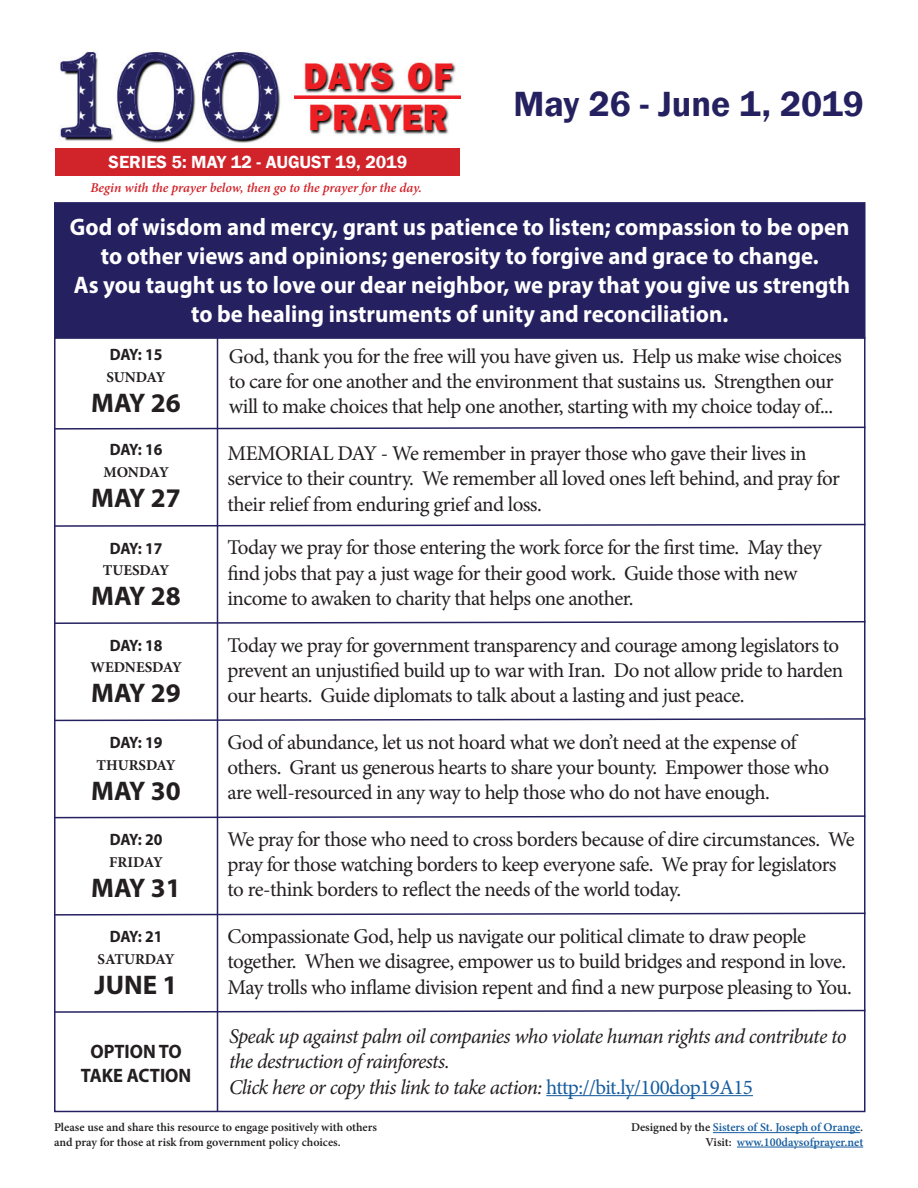
<style>
.page{position:relative;width:918px;height:1188px;background:#fff}
.page>*{position:absolute;margin:0;border:0;box-sizing:border-box;transform-origin:0 0}
.t1{font:600 36px "Franklin Gothic";color:#252161}
.t2{font:700 27px "Myriad Pro";letter-spacing:-.005em;color:#231f20}
.t3{font:700 24px/28.8px "Myriad Pro";color:#fff;text-align:center;scale:.95 1}
.t4{font:21px/25.2px "Minion Pro";letter-spacing:-.03em;color:#231f20}
.t5{font:italic 21px/25.2px "Minion Pro";letter-spacing:-.035em;color:#231f20}
.t6{font:700 19.5px/23.4px "Myriad Pro";color:#231f20;text-align:center;scale:.95 1}
.t7{font:600 18px "Franklin Gothic";color:#fff}
.t8{font:700 16.5px "Myriad Pro";letter-spacing:-.015em;color:#231f20;scale:.95 1}
.t9{font:700 15px "Minion Pro";letter-spacing:-.005em;color:#231f20}
.t10{font:italic 600 13.5px "Minion Pro";letter-spacing:-.005em;color:#d1232a}
.t11{font:600 12px/14.4px "Minion Pro";color:#231f20}
.t12{font:600 12px/14.4px "Minion Pro";color:#175d9e;text-align:right}
.s1{font-style:normal;color:#175d9e}
.s2{color:#231f20}
</style>
<div class="page">
<img style="left:56px;top:51px;width:404px;height:98px">
<hr style="left:713px;top:1132px;width:147px;height:1px;background:#175d9e">
<hr style="left:737px;top:1147px;width:126px;height:1px;background:#175d9e">
<div style="left:55px;top:203px;width:810px;height:135px;background:#252161"></div>
<div style="left:54px;top:202px;width:812px;height:137px;border:2px solid #252161"></div>
<hr style="left:217px;top:338px;width:1px;height:774px;background:#252161">
<svg style="left:54px;top:426px;width:812px;height:4px"></svg>
<svg style="left:54px;top:523px;width:812px;height:5px"></svg>
<svg style="left:54px;top:620px;width:812px;height:5px"></svg>
<svg style="left:54px;top:717px;width:812px;height:5px"></svg>
<svg style="left:54px;top:815px;width:812px;height:4px"></svg>
<svg style="left:54px;top:912px;width:812px;height:4px"></svg>
<svg style="left:54px;top:1009px;width:812px;height:5px"></svg>
<hr style="left:546px;top:1095px;width:207px;height:1px;background:#175d9e">
<div style="left:56px;top:149px;width:404px;height:27px;background:#d1232a"></div>
<p class="t7" style="left:109px;top:151px;width:300px">SERIES 5: MAY 12 - AUGUST 19, 2019</p>
<p class="t10" style="left:90px;top:178px;width:333px">Begin with the prayer below, then go to the prayer for the day.</p>
<h1 class="t1" style="left:514px;top:82px;width:352px">May 26 - June 1, 2019</h1>
<p class="t3" style="left:70px;top:212px;width:823px">God of wisdom and mercy, grant us patience to listen; compassion to be open to other views and opinions; generosity to forgive and grace to change.<br>As you taught us to love our dear neighbor, we pray that you give us strength to be healing instruments of unity and reconciliation.</p>
<p class="t8" style="left:110px;top:344px;width:57px">DAY: 15</p>
<p class="t9" style="left:107px;top:367px;width:61px">SUNDAY</p>
<p class="t2" style="left:91px;top:385px;width:91px">MAY 26</p>
<p class="t8" style="left:110px;top:439px;width:57px">DAY: 16</p>
<p class="t9" style="left:103px;top:462px;width:67px">MONDAY</p>
<p class="t2" style="left:91px;top:480px;width:91px">MAY 27</p>
<p class="t8" style="left:110px;top:537px;width:57px">DAY: 17</p>
<p class="t9" style="left:103px;top:560px;width:68px">TUESDAY</p>
<p class="t2" style="left:91px;top:579px;width:91px">MAY 28</p>
<p class="t8" style="left:110px;top:635px;width:57px">DAY: 18</p>
<p class="t9" style="left:90px;top:657px;width:93px">WEDNESDAY</p>
<p class="t2" style="left:91px;top:676px;width:91px">MAY 29</p>
<p class="t8" style="left:110px;top:732px;width:57px">DAY: 19</p>
<p class="t9" style="left:96px;top:754px;width:81px">THURSDAY</p>
<p class="t2" style="left:91px;top:773px;width:91px">MAY 30</p>
<p class="t8" style="left:110px;top:829px;width:57px">DAY: 20</p>
<p class="t9" style="left:109px;top:851px;width:55px">FRIDAY</p>
<p class="t2" style="left:91px;top:870px;width:91px">MAY 31</p>
<p class="t8" style="left:110px;top:926px;width:57px">DAY: 21</p>
<p class="t9" style="left:97px;top:949px;width:79px">SATURDAY</p>
<p class="t2" style="left:95px;top:967px;width:84px">JUNE 1</p>
<p class="t6" style="left:81px;top:1039px;width:118px">OPTION TO<br>TAKE ACTION</p>
<p class="t4" style="left:229px;top:344px;width:614px">God, thank you for the free will you have given us. Help us make wise choices to care for one another and the environment that sustains us. Strengthen our will to make choices that help one another, starting with my choice today of...</p>
<p class="t4" style="left:228px;top:441px;width:614px">MEMORIAL DAY - We remember in prayer those who gave their lives in service to their country. We remember all loved ones left behind, and pray for their relief from enduring grief and loss.</p>
<p class="t4" style="left:228px;top:535px;width:596px">Today we pray for those entering the work force for the first time. May they find jobs that pay a just wage for their good work. Guide those with new income to awaken to charity that helps one another.</p>
<p class="t4" style="left:228px;top:632px;width:617px">Today we pray for government transparency and courage among legislators to prevent an unjustified build up to war with Iran. Do not allow pride to harden our hearts. Guide diplomats to talk about a lasting and just peace.</p>
<p class="t4" style="left:228px;top:730px;width:603px">God of abundance, let us not hoard what we don’t need at the expense of others. Grant us generous hearts to share your bounty. Empower those who are well-resourced in any way to help those who do not have enough.</p>
<p class="t4" style="left:228px;top:827px;width:629px">We pray for those who need to cross borders because of dire circumstances. We pray for those watching borders to keep everyone safe. We pray for legislators to re-think borders to reflect the needs of the world today.</p>
<p class="t4" style="left:228px;top:924px;width:626px">Compassionate God, help us navigate our political climate to draw people together. When we disagree, empower us to build bridges and respond in love.<br>May trolls who inflame division repent and find a new purpose pleasing to You.</p>
<p class="t5" style="left:229px;top:1024px;width:619px">Speak up against palm oil companies who violate human rights and contribute to the destruction of rainforests.<br>Click here or copy this link to take action: <span class="s1">http://bit.ly/100dop19A15</span></p>
<p class="t11" style="left:54px;top:1120px;width:324px">Please use and share this resource to engage positively with others and pray for those at risk from government policy choices.</p>
<p class="t12" style="left:631px;top:1120px;width:234px"><span class="s2">Designed by the</span> Sisters of St. Joseph of Orange<span class="s2">.<br>Visit:</span> www.100daysofprayer.net</p>
</div>
